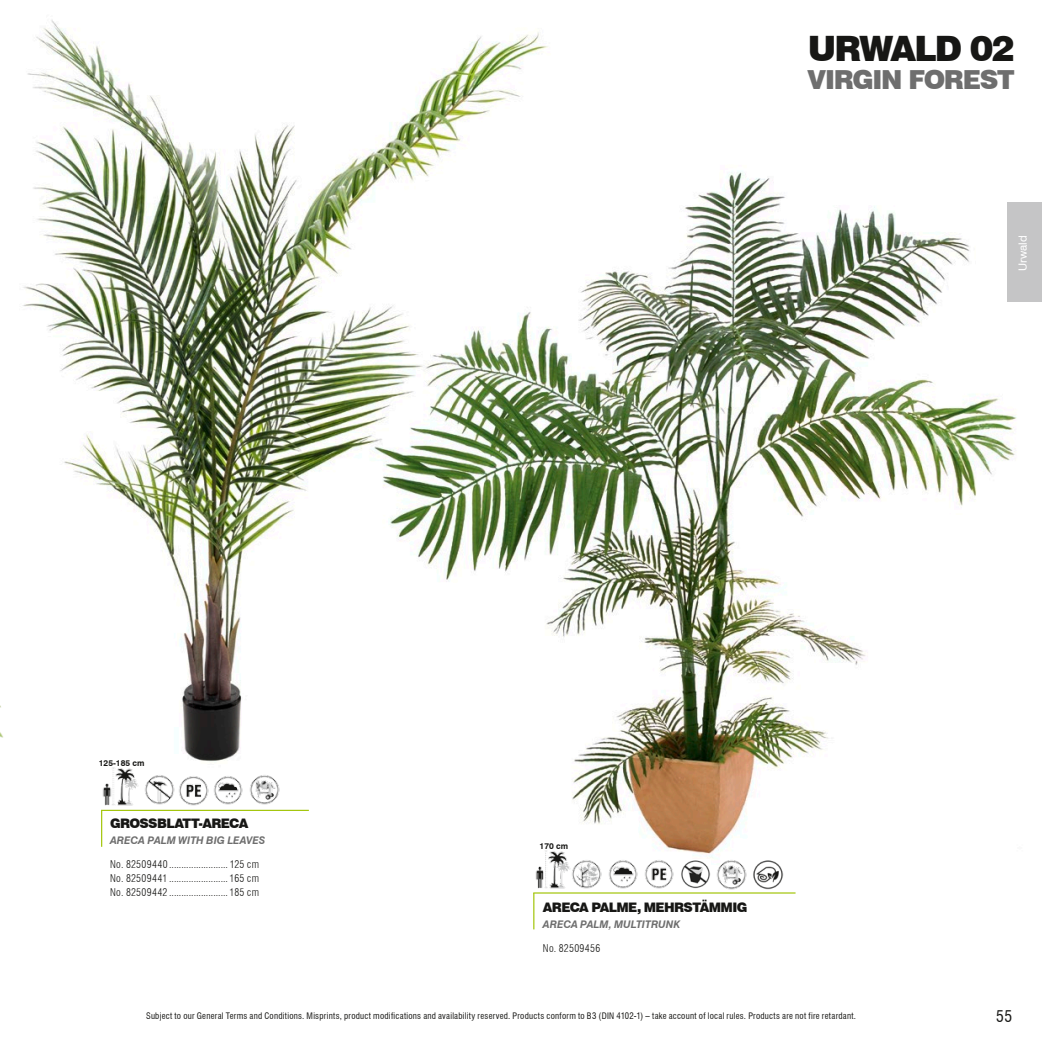
<style>
.page{position:relative;width:1042px;height:1042px;background:#fff}
.page>*{position:absolute;margin:0;border:0;box-sizing:border-box;transform-origin:0 0}
.t1{font:900 35px "Swiss 721 BT";letter-spacing:-.055em;color:#171715}
.t2{font:900 26.25px "Swiss 721 BT";letter-spacing:-.05em;color:#6e6e6e}
.t3{font:condensed 15.75px "Swiss 721 BT";color:#171715}
.t4{font:900 13.12px "Swiss 721 BT";letter-spacing:-.05em;color:#171715}
.t5{font:11.38px "Swiss 721 BT";color:#fff}
.t6{font:300 condensed 10.5px/14px "Swiss 721 BT";letter-spacing:.03em;color:#171715;text-align:justify}
.t7{font:italic 700 10.5px "Swiss 721 BT";letter-spacing:-.005em;color:#6e6e6e}
.t8{font:condensed 8.75px "Swiss 721 BT";letter-spacing:.03em;color:#171715}
.t9{font:700 8.4px "Swiss 721 BT";color:#171715}
</style>
<div class="page">
<img style="left:27px;top:20px;width:521px;height:748px">
<img style="left:359px;top:143px;width:665px;height:715px">
<hr style="left:101px;top:810px;width:208px;height:1px;background:#a4c60e">
<hr style="left:101px;top:810px;width:1px;height:37px;background:#a4c60e">
<hr style="left:533px;top:892px;width:262px;height:1px;background:#a4c60e">
<hr style="left:533px;top:893px;width:1px;height:36px;background:#a4c60e">
<img style="left:0;top:276px;width:28px;height:492px">
<div style="left:1007px;top:203px;width:35px;height:99px;background:#c5c5c6"></div>
<img style="left:102px;top:768px;width:37px;height:37px">
<img style="left:214px;top:776px;width:29px;height:29px">
<img style="left:250px;top:775px;width:30px;height:29px">
<img style="left:534px;top:850px;width:38px;height:38px">
<img style="left:609px;top:860px;width:28px;height:28px">
<img style="left:572px;top:860px;width:29px;height:28px">
<img style="left:681px;top:860px;width:29px;height:29px">
<img style="left:145px;top:775px;width:29px;height:29px">
<img style="left:179px;top:776px;width:29px;height:29px">
<img style="left:645px;top:860px;width:29px;height:28px">
<img style="left:717px;top:860px;width:29px;height:29px">
<img style="left:753px;top:860px;width:30px;height:30px">
<h1 class="t1" style="left:808px;top:28px;width:208px">URWALD 02</h1>
<h2 class="t2" style="left:807px;top:63px;width:209px">VIRGIN FOREST</h2>
<p class="t9" style="left:99px;top:758px;width:47px">125-185 cm</p>
<p class="t4" style="left:110px;top:815px;width:140px">GROSSBLATT-ARECA</p>
<p class="t7" style="left:110px;top:833px;width:157px">ARECA PALM WITH BIG LEAVES</p>
<p class="t6" style="left:110px;top:857px;width:150px">No. 82509440 ........................ 125 cm No. 82509441 ........................ 165 cm No. 82509442 ........................ 185 cm</p>
<p class="t9" style="left:539px;top:840px;width:30px">170 cm</p>
<p class="t4" style="left:543px;top:899px;width:206px">ARECA PALME, MEHRSTÄMMIG</p>
<p class="t7" style="left:543px;top:917px;width:139px">ARECA PALM, MULTITRUNK</p>
<p class="t6" style="left:543px;top:941px;width:59px">No. 82509456</p>
<h3 class="t5" style="left:1016px;top:271px;width:37px;rotate:-90deg">Urwald</h3>
<p class="t8" style="left:146px;top:1010px;width:711px">Subject to our General Terms and Conditions. Misprints, product modifications and availability reserved. Products conform to B3 (DIN 4102-1) – take account of local rules. Products are not fire retardant.</p>
<p class="t3" style="left:996px;top:1006px;width:17px">55</p>
</div>
